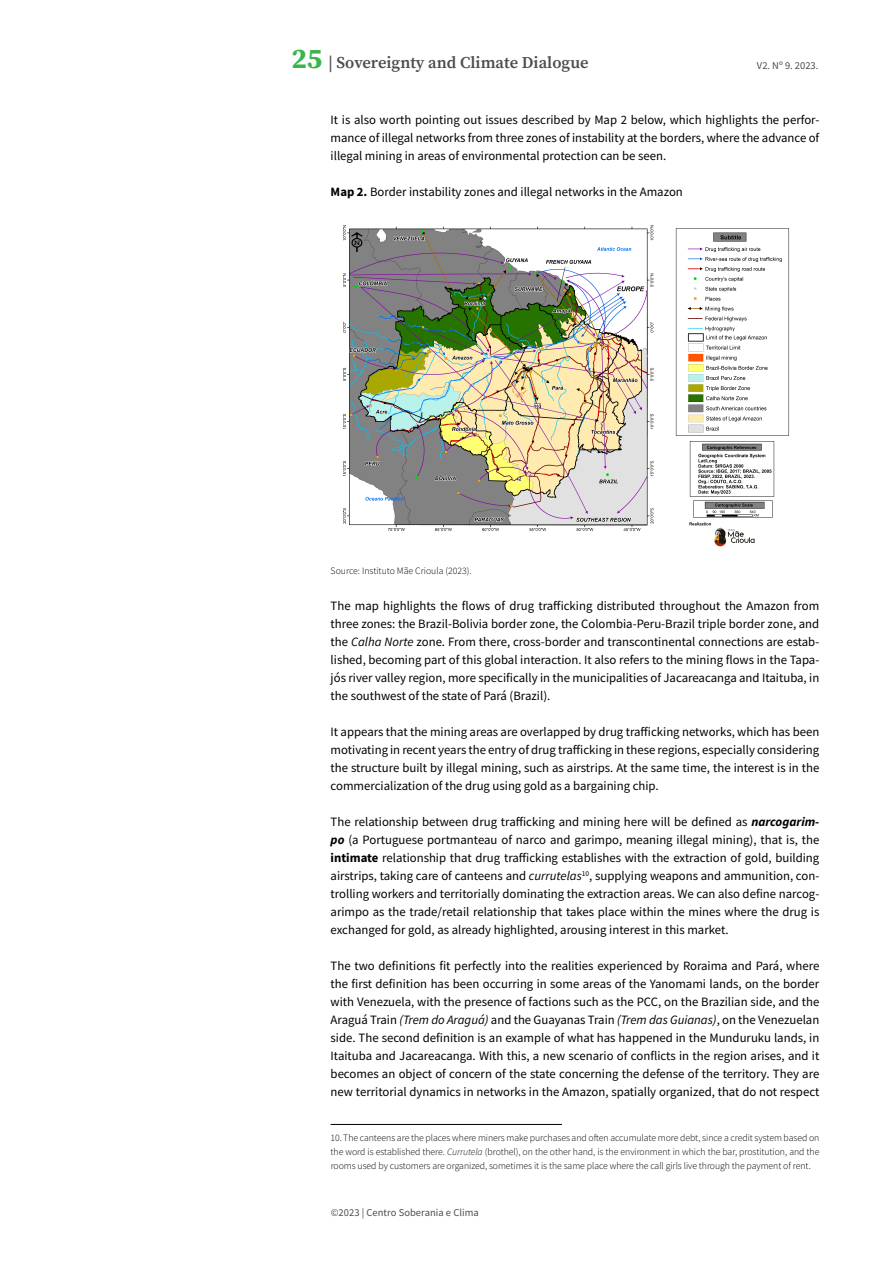
<style>
.page{position:relative;width:893px;height:1263px;background:#fff}
.page>*{position:absolute;margin:0;border:0;box-sizing:border-box;transform-origin:0 0}
.t1{font:600 16.5px "Source Serif Pro";color:#4d4d4d}
.t2{font:12.75px/18px "Source Sans Pro";color:#000;text-align:justify}
.t3{font:10.5px "Source Sans Pro";letter-spacing:.005em;color:#4d4d4d}
.t4{font:300 9.75px/13.5px "Source Sans Pro";letter-spacing:-.005em;color:#000;text-align:justify}
.s1{font-weight:700;font-size:28.5px;color:#39b54a}
.s2{font-weight:700}
.s3{font-style:italic}
.s4{font-weight:700;font-style:italic}
</style>
<div class="page">
<hr style="left:331px;top:1124px;width:231px;height:1px;background:#000">
<img style="left:342px;top:225px;width:448px;height:322px">
<p class="t1" style="left:292px;top:52px;width:298px"><span class="s1">25</span> | Sovereignty and Climate Dialogue</p>
<p class="t3" style="left:757px;top:58px;width:63px">V2. Nº 9. 2023.</p>
<p class="t2" style="left:331px;top:111px;width:490px">It is also worth pointing out issues described by Map 2 below, which highlights the perfor&shy;mance of illegal networks from three zones of instability at the borders, where the advance of illegal mining in areas of environmental protection can be seen.</p>
<p class="t2" style="left:331px;top:183px;width:354px"><span class="s2">Map 2.</span> Border instability zones and illegal networks in the Amazon</p>
<p class="t4" style="left:331px;top:564px;width:143px">Source: Instituto Mãe Crioula (2023).</p>
<p class="t2" style="left:331px;top:597px;width:490px">The map highlights the flows of drug trafficking distributed throughout the Amazon from three zones: the Brazil-Bolivia border zone, the Colombia-Peru-Brazil triple border zone, and the <span class="s3">Calha Norte</span> zone. From there, cross-border and transcontinental connections are estab&shy;lished, becoming part of this global interaction. It also refers to the mining flows in the Tapa&shy;jós river valley region, more specifically in the municipalities of Jacareacanga and Itaituba, in the southwest of the state of Pará (Brazil).</p>
<p class="t2" style="left:331px;top:723px;width:490px">It appears that the mining areas are overlapped by drug trafficking networks, which has been motivating in recent years the entry of drug trafficking in these regions, especially considering the structure built by illegal mining, such as airstrips. At the same time, the interest is in the commercialization of the drug using gold as a bargaining chip.</p>
<p class="t2" style="left:331px;top:813px;width:490px">The relationship between drug trafficking and mining here will be defined as <span class="s4">narcogarim&shy;po</span> (a Portuguese portmanteau of narco and garimpo, meaning illegal mining), that is, the <span class="s2">intimate</span> relationship that drug trafficking establishes with the extraction of gold, building airstrips, taking care of canteens and <span class="s3">currutelas</span><sup>10</sup>, supplying weapons and ammunition, con&shy;trolling workers and territorially dominating the extraction areas. We can also define narcog&shy;arimpo as the trade/retail relationship that takes place within the mines where the drug is exchanged for gold, as already highlighted, arousing interest in this market.</p>
<p class="t2" style="left:331px;top:957px;width:490px">The two definitions fit perfectly into the realities experienced by Roraima and Pará, where the first definition has been occurring in some areas of the Yanomami lands, on the border with Venezuela, with the presence of factions such as the PCC, on the Brazilian side, and the Araguá Train <span class="s3">(Trem do Araguá)</span> and the Guayanas Train <span class="s3">(Trem das Guianas)</span>, on the Venezuelan side. The second definition is an example of what has happened in the Munduruku lands, in Itaituba and Jacareacanga. With this, a new scenario of conflicts in the region arises, and it becomes an object of concern of the state concerning the defense of the territory. They are new territorial dynamics in networks in the Amazon, spatially organized, that do not respect</p>
<p class="t4" style="left:331px;top:1131px;width:490px">10. The canteens are the places where miners make purchases and often accumulate more debt, since a credit system based on the word is established there. <span class="s3">Currutela</span> (brothel), on the other hand, is the environment in which the bar, prostitution, and the rooms used by customers are organized, sometimes it is the same place where the call girls live through the payment of rent.</p>
<p class="t3" style="left:331px;top:1205px;width:150px">©2023 | Centro Soberania e Clima</p>
</div>
